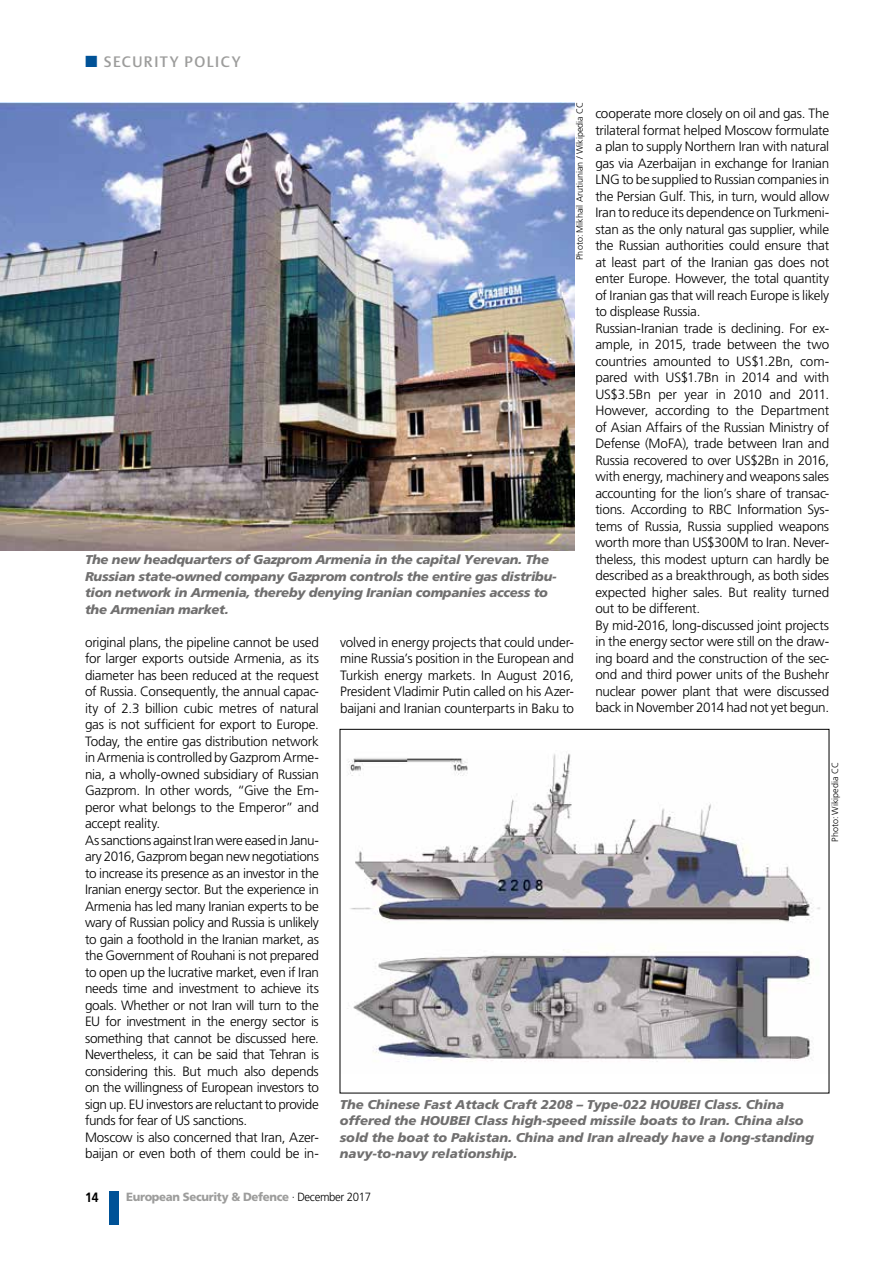
<style>
.page{position:relative;width:893px;height:1263px;background:#fff}
.page>*{position:absolute;margin:0;border:0;box-sizing:border-box;transform-origin:0 0}
.t1{font:15px "DTL Argo T Medium";letter-spacing:.1em;color:#9d9d9c}
.t2{font:300 13.5px/16.5px "Frutiger LT Pro";letter-spacing:-.02em;color:#000}
.t3{font:700 13.5px "Frutiger";color:#000;scale:.9 1}
.t4{font:italic 900 12.75px/16.5px "Frutiger LT Pro";letter-spacing:-.02em;color:#706f6f}
.t5{font:900 11.85px "Frutiger";letter-spacing:-.03em;color:#9d9d9c;scale:.96 1}
.t6{font:300 9px "Frutiger";color:#000}
.s1{font-weight:300;color:#000}
</style>
<div class="page">
<div style="left:109px;top:1191px;width:10px;height:33px;background:#005297"></div>
<img style="left:0;top:102px;width:574px;height:449px">
<img style="left:347px;top:752px;width:473px;height:310px">
<p class="t1" style="left:104px;top:53px;width:138px">SECURITY POLICY</p>
<p class="t6" style="left:575px;top:260px;width:159px;rotate:-90deg">Photo: Mikhail Arutiunian / Wikipedia CC</p>
<p class="t2" style="left:595px;top:106px;width:235px">cooperate more closely on oil and gas. The trilateral format helped Moscow formulate a plan to supply Northern Iran with natural gas via Azerbaijan in exchange for Iranian LNG to be supplied to Russian companies in the Persian Gulf. This, in turn, would allow Iran to reduce its dependence on Turkmeni&shy;stan as the only natural gas supplier, while the Russian authorities could ensure that at least part of the Iranian gas does not enter Europe. However, the total quantity of Iranian gas that will reach Europe is likely to displease Russia.<br>Russian-Iranian trade is declining. For ex&shy;ample, in 2015, trade between the two countries amounted to US$1.2Bn, com&shy;pared with US$1.7Bn in 2014 and with US$3.5Bn per year in 2010 and 2011.<br>However, according to the Department of Asian Affairs of the Russian Ministry of Defense (MoFA), trade between Iran and Russia recovered to over US$2Bn in 2016, with energy, machinery and weapons sales accounting for the lion’s share of transac&shy;tions. According to RBC Information Sys&shy;tems of Russia, Russia supplied weapons worth more than US$300M to Iran. Never&shy;theless, this modest upturn can hardly be described as a breakthrough, as both sides expected higher sales. But reality turned out to be different.<br>By mid-2016, long-discussed joint projects in the energy sector were still on the draw&shy;ing board and the construction of the sec&shy;ond and third power units of the Bushehr nuclear power plant that were discussed back in November 2014 had not yet begun.</p>
<p class="t4" style="left:85px;top:551px;width:473px">The new headquarters of Gazprom Armenia in the capital Yerevan. The Russian state-owned company Gazprom controls the entire gas distribu&shy;tion network in Armenia, thereby denying Iranian companies access to the Armenian market.</p>
<p class="t2" style="left:85px;top:634px;width:235px">original plans, the pipeline cannot be used for larger exports outside Armenia, as its diameter has been reduced at the request of Russia. Consequently, the annual capac&shy;ity of 2.3 billion cubic metres of natural gas is not sufficient for export to Europe.<br>Today, the entire gas distribution network in Armenia is controlled by Gazprom Arme&shy;nia, a wholly-owned subsidiary of Russian Gazprom. In other words, “Give the Em&shy;peror what belongs to the Emperor” and accept reality.<br>As sanctions against Iran were eased in Janu&shy;ary 2016, Gazprom began new negotiations to increase its presence as an investor in the Iranian energy sector. But the experience in Armenia has led many Iranian experts to be wary of Russian policy and Russia is unlikely to gain a foothold in the Iranian market, as the Government of Rouhani is not prepared to open up the lucrative market, even if Iran needs time and investment to achieve its goals. Whether or not Iran will turn to the EU for investment in the energy sector is something that cannot be discussed here.<br>Nevertheless, it can be said that Tehran is considering this. But much also depends on the willingness of European investors to sign up. EU investors are reluctant to provide funds for fear of US sanctions.<br>Moscow is also concerned that Iran, Azer&shy;baijan or even both of them could be in-</p>
<p class="t2" style="left:340px;top:634px;width:235px;text-align:justify">volved in energy projects that could under&shy;mine Russia’s position in the European and Turkish energy markets. In August 2016, President Vladimir Putin called on his Azer&shy;baijani and Iranian counterparts in Baku to</p>
<p class="t6" style="left:830px;top:842px;width:81px;rotate:-90deg">Photo: Wikipedia CC</p>
<p class="t4" style="left:340px;top:1096px;width:476px">The Chinese Fast Attack Craft 2208 – Type-022 HOUBEI Class. China offered the HOUBEI Class high-speed missile boats to Iran. China also sold the boat to Pakistan. China and Iran already have a long-standing navy-to-navy relationship.</p>
<p class="t3" style="left:85px;top:1189px;width:17px">14</p>
<p class="t5" style="left:126px;top:1189px;width:257px">European Security &amp; Defence <span class="s1">· December 2017</span></p>
</div>
